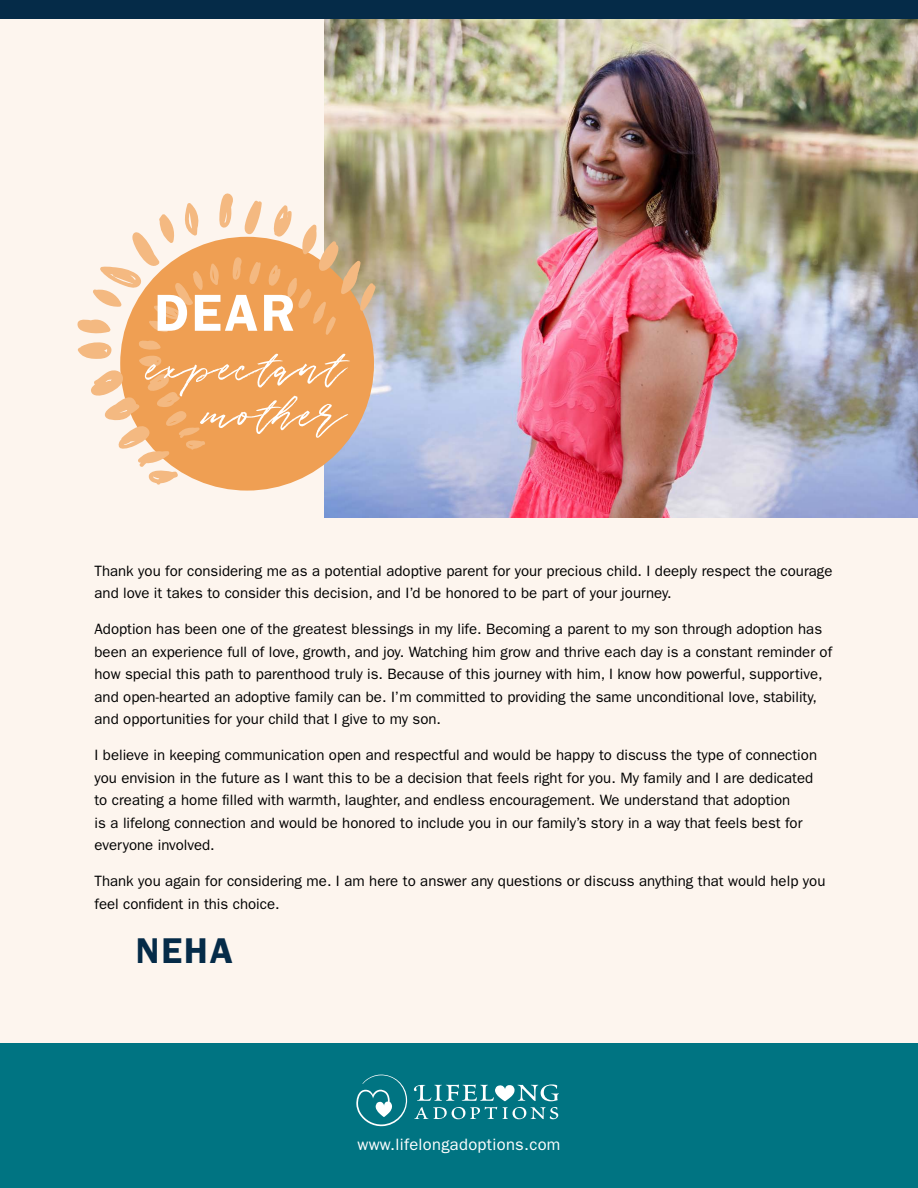
<style>
.page{position:relative;width:918px;height:1188px;background:#fff}
.page>*{position:absolute;margin:0;border:0;box-sizing:border-box;transform-origin:0 0}
.t1{font:82.5px "Riverside Avenue Alt";color:#fff}
.t2{font:600 52.35px "ITC Franklin Gothic Std";color:#fff}
.t3{font:600 36px "ITC Franklin Gothic Std";color:#052b48}
.t4{font:16.5px "ITC Franklin Gothic Std";letter-spacing:.02em;color:#fff}
.t5{font:15px/22.5px "ITC Franklin Gothic Std";color:#000}
</style>
<div class="page">
<div style="left:0;top:18px;width:918px;height:1050px;background:#fdf5ee"></div>
<div style="left:0;top:1043px;width:918px;height:145px;background:#007482"></div>
<svg style="left:414px;top:1107px;width:144px;height:12px"></svg>
<svg style="left:356px;top:1075px;width:52px;height:51px"></svg>
<svg style="left:414px;top:1084px;width:145px;height:17px"></svg>
<img style="left:324px;top:18px;width:594px;height:499px">
<div style="left:0;top:0;width:918px;height:18px;background:#052b48"></div>
<div style="left:120px;top:237px;width:254px;height:254px;background:#ef9f53;border-radius:50%"></div>
<svg style="left:268px;top:205px;width:108px;height:130px"></svg>
<svg style="left:77px;top:193px;width:185px;height:141px"></svg>
<svg style="left:77px;top:340px;width:128px;height:145px"></svg>
<h2 class="t2" style="left:154px;top:282px;width:142px">DEAR</h2>
<h1 class="t1" style="left:147px;top:301px;width:199px">expectant</h1>
<h1 class="t1" style="left:204px;top:347px;width:143px">mother</h1>
<p class="t5" style="left:94px;top:560px;width:740px">Thank you for considering me as a potential adoptive parent for your precious child. I deeply respect the courage and love it takes to consider this decision, and I’d be honored to be part of your journey.</p>
<p class="t5" style="left:94px;top:618px;width:739px">Adoption has been one of the greatest blessings in my life. Becoming a parent to my son through adoption has been an experience full of love, growth, and joy. Watching him grow and thrive each day is a constant reminder of how special this path to parenthood truly is. Because of this journey with him, I know how powerful, supportive, and open-hearted an adoptive family can be. I’m committed to providing the same unconditional love, stability, and opportunities for your child that I give to my son.</p>
<p class="t5" style="left:94px;top:744px;width:724px">I believe in keeping communication open and respectful and would be happy to discuss the type of connection you envision in the future as I want this to be a decision that feels right for you. My family and I are dedicated to creating a home filled with warmth, laughter, and endless encouragement. We understand that adoption<br>is a lifelong connection and would be honored to include you in our family’s story in a way that feels best for everyone involved.</p>
<p class="t5" style="left:94px;top:870px;width:732px">Thank you again for considering me. I am here to answer any questions or discuss anything that would help you feel confident in this choice.</p>
<h3 class="t3" style="left:136px;top:929px;width:98px">NEHA</h3>
<p class="t4" style="left:358px;top:1135px;width:204px">www.lifelongadoptions.com</p>
</div>
